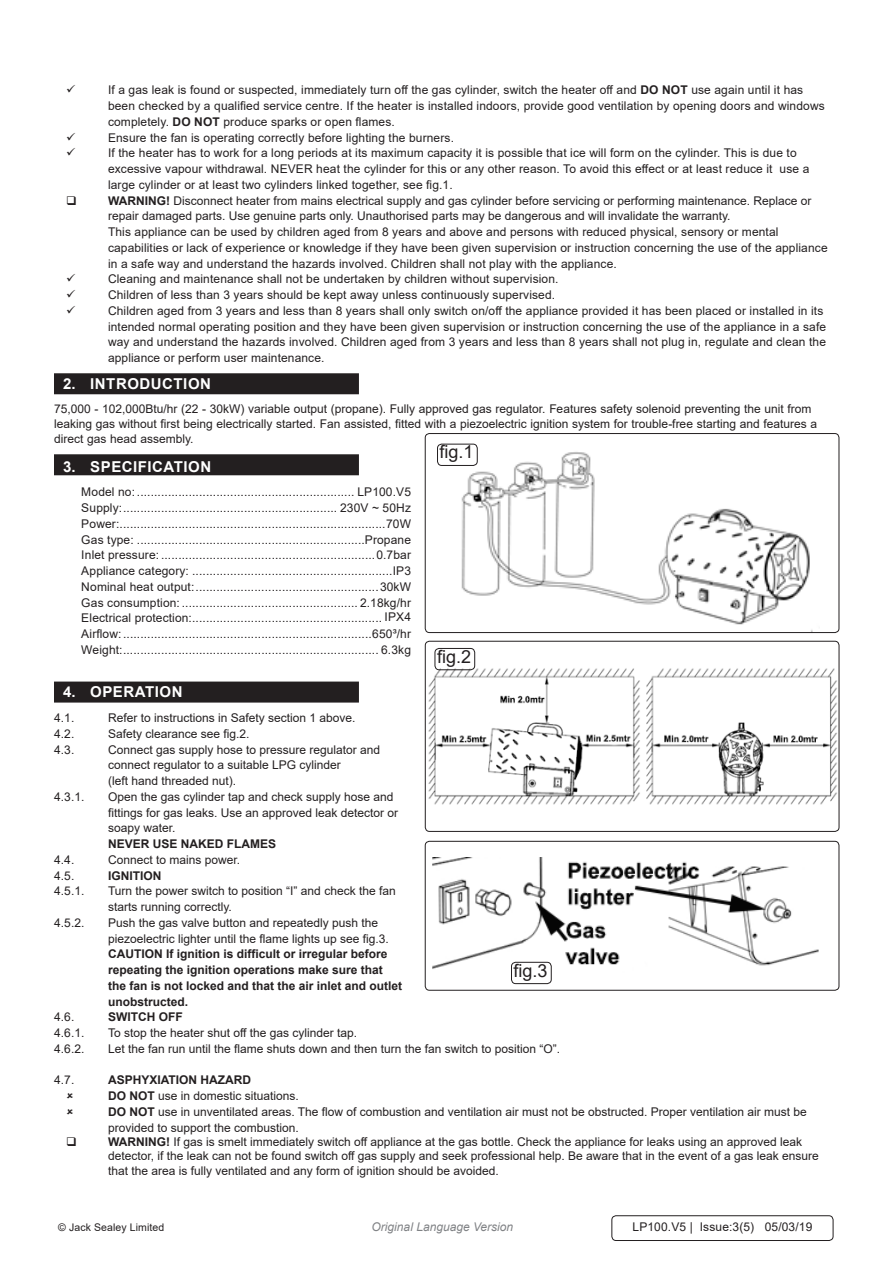
<style>
.page{position:relative;width:893px;height:1263px;background:#fff}
.page>*{position:absolute;margin:0;border:0;box-sizing:border-box;transform-origin:0 0}
.t1{font:18px "Arial";color:#231f20}
.t2{font:700 15px "Arial";letter-spacing:.035em;color:#fff}
.Body{font:12px/15.8px "Arial";color:#231f20}
.Specifications__Tabb{font:12px "Arial";letter-spacing:.01em;color:#231f20}
.Body-2{font:700 12px "Arial";color:#231f20}
.Body__Footer{font:12px "Arial";letter-spacing:.01em;color:#231f20}
.t3{font:italic 12px "Arial";color:#808285}
.Body__Justified__7pt{font:10.5px "Arial";letter-spacing:.01em;color:#231f20}
.s1{font-weight:700}
</style>
<div class="page">
<div style="left:54px;top:373px;width:305px;height:21px;background:#231f20"></div>
<div style="left:54px;top:454px;width:305px;height:21px;background:#231f20"></div>
<div style="left:54px;top:681px;width:305px;height:21px;background:#231f20"></div>
<img style="left:445px;top:443px;width:368px;height:188px">
<div style="left:425px;top:433px;width:414px;height:200px;border:1px solid #231f20;border-radius:4px"></div>
<img style="left:428px;top:665px;width:409px;height:140px">
<div style="left:425px;top:641px;width:414px;height:191px;border:1px solid #231f20;border-radius:4px"></div>
<img style="left:432px;top:857px;width:387px;height:112px">
<div style="left:425px;top:841px;width:414px;height:149px;border:1px solid #231f20;border-radius:4px"></div>
<div style="left:437px;top:444px;width:41px;height:22px;border:1px solid #231f20;border-radius:4px"></div>
<div style="left:435px;top:648px;width:40px;height:22px;border:1px solid #231f20;border-radius:4px"></div>
<div style="left:511px;top:962px;width:41px;height:22px;border:1px solid #231f20;border-radius:4px"></div>
<div style="left:611px;top:1215px;width:222px;height:26px;border:1px solid #231f20;border-radius:4px"></div>
<p class="Body" style="left:108px;top:82px;width:718px">If a gas leak is found or suspected, immediately turn off the gas cylinder, switch the heater off and <span class="s1">DO NOT</span> use again until it has been checked by a qualified service centre. If the heater is installed indoors, provide good ventilation by opening doors and windows completely. <span class="s1">DO NOT</span> produce sparks or open flames.</p>
<p class="Body" style="left:108px;top:129px;width:347px">Ensure the fan is operating correctly before lighting the burners.</p>
<p class="Body" style="left:108px;top:145px;width:703px">If the heater has to work for a long periods at its maximum capacity it is possible that ice will form on the cylinder. This is due to excessive vapour withdrawal. NEVER heat the cylinder for this or any other reason. To avoid this effect or at least reduce it use a large cylinder or at least two cylinders linked together, see fig.1.</p>
<p class="Body" style="left:108px;top:192px;width:705px"><span class="s1">WARNING!</span> Disconnect heater from mains electrical supply and gas cylinder before servicing or performing maintenance. Replace or repair damaged parts. Use genuine parts only. Unauthorised parts may be dangerous and will invalidate the warranty.</p>
<p class="Body" style="left:108px;top:224px;width:721px">This appliance can be used by children aged from 8 years and above and persons with reduced physical, sensory or mental capabilities or lack of experience or knowledge if they have been given supervision or instruction concerning the use of the appliance in a safe way and understand the hazards involved. Children shall not play with the appliance.</p>
<p class="Body" style="left:108px;top:271px;width:452px">Cleaning and maintenance shall not be undertaken by children without supervision.</p>
<p class="Body" style="left:108px;top:287px;width:449px">Children of less than 3 years should be kept away unless continuously supervised.</p>
<p class="Body" style="left:108px;top:303px;width:720px">Children aged from 3 years and less than 8 years shall only switch on/off the appliance provided it has been placed or installed in its intended normal operating position and they have been given supervision or instruction concerning the use of the appliance in a safe way and understand the hazards involved. Children aged from 3 years and less than 8 years shall not plug in, regulate and clean the appliance or perform user maintenance.</p>
<p class="t2" style="left:63px;top:373px;width:149px">2. INTRODUCTION</p>
<p class="Body" style="left:54px;top:401px;width:759px">75,000 - 102,000Btu/hr (22 - 30kW) variable output (propane). Fully approved gas regulator. Features safety solenoid preventing the unit from</p>
<p class="Body" style="left:54px;top:416px;width:765px;line-height:15px">leaking gas without first being electrically started. Fan assisted, fitted with a piezoelectric ignition system for trouble-free starting and features a direct gas head assembly.</p>
<p class="t2" style="left:63px;top:456px;width:150px">3. SPECIFICATION</p>
<p class="Specifications__Tabb" style="left:81px;top:484px;width:331px">Model no: ............................................................... LP100.V5</p>
<p class="Specifications__Tabb" style="left:81px;top:500px;width:331px">Supply:.............................................................. 230V ~ 50Hz</p>
<p class="Specifications__Tabb" style="left:81px;top:515px;width:331px">Power:.............................................................................70W</p>
<p class="Specifications__Tabb" style="left:81px;top:531px;width:331px">Gas type: ..................................................................Propane</p>
<p class="Specifications__Tabb" style="left:81px;top:547px;width:331px">Inlet pressure: ..............................................................0.7bar</p>
<p class="Specifications__Tabb" style="left:81px;top:563px;width:331px">Appliance category: ..........................................................IP3</p>
<p class="Specifications__Tabb" style="left:81px;top:578px;width:331px">Nominal heat output:.....................................................30kW</p>
<p class="Specifications__Tabb" style="left:81px;top:594px;width:331px">Gas consumption: ................................................... 2.18kg/hr</p>
<p class="Specifications__Tabb" style="left:81px;top:610px;width:331px">Electrical protection:....................................................... IPX4</p>
<p class="Specifications__Tabb" style="left:81px;top:626px;width:331px">Airflow:........................................................................650³/hr</p>
<p class="Specifications__Tabb" style="left:81px;top:641px;width:331px">Weight:.......................................................................... 6.3kg</p>
<p class="t2" style="left:63px;top:681px;width:121px">4. OPERATION</p>
<p class="Body" style="left:54px;top:710px;width:22px">4.1.</p>
<p class="Body" style="left:108px;top:710px;width:249px">Refer to instructions in Safety section 1 above.</p>
<p class="Body" style="left:54px;top:726px;width:22px">4.2.</p>
<p class="Body" style="left:108px;top:726px;width:143px">Safety clearance see fig.2.</p>
<p class="Body" style="left:54px;top:741px;width:22px">4.3.</p>
<p class="Body" style="left:108px;top:741px;width:274px">Connect gas supply hose to pressure regulator and</p>
<p class="Body" style="left:108px;top:757px;width:234px">connect regulator to a suitable LPG cylinder</p>
<p class="Body" style="left:108px;top:773px;width:130px">(left hand threaded nut).</p>
<p class="Body" style="left:54px;top:789px;width:32px">4.3.1.</p>
<p class="Body" style="left:108px;top:789px;width:287px">Open the gas cylinder tap and check supply hose and</p>
<p class="Body" style="left:108px;top:804px;width:292px">fittings for gas leaks. Use an approved leak detector or</p>
<p class="Body" style="left:108px;top:820px;width:69px">soapy water.</p>
<p class="Body-2" style="left:108px;top:835px;width:170px">NEVER USE NAKED FLAMES</p>
<p class="Body" style="left:54px;top:852px;width:22px">4.4.</p>
<p class="Body" style="left:108px;top:852px;width:134px">Connect to mains power.</p>
<p class="Body" style="left:54px;top:867px;width:22px">4.5.</p>
<p class="Body-2" style="left:108px;top:867px;width:55px">IGNITION</p>
<p class="Body" style="left:54px;top:883px;width:32px">4.5.1.</p>
<p class="Body" style="left:108px;top:883px;width:289px">Turn the power switch to position “I” and check the fan</p>
<p class="Body" style="left:108px;top:899px;width:125px">starts running correctly.</p>
<p class="Body" style="left:54px;top:915px;width:32px">4.5.2.</p>
<p class="Body" style="left:108px;top:915px;width:272px">Push the gas valve button and repeatedly push the</p>
<p class="Body" style="left:108px;top:930px;width:282px">piezoelectric lighter until the flame lights up see fig.3.</p>
<p class="Body-2" style="left:108px;top:946px;width:281px">CAUTION If ignition is difficult or irregular before</p>
<p class="Body-2" style="left:108px;top:961px;width:276px">repeating the ignition operations make sure that</p>
<p class="Body-2" style="left:108px;top:977px;width:296px">the fan is not locked and that the air inlet and outlet</p>
<p class="Body-2" style="left:108px;top:993px;width:82px">unobstructed.</p>
<p class="Body" style="left:54px;top:1009px;width:22px">4.6.</p>
<p class="Body-2" style="left:108px;top:1009px;width:76px">SWITCH OFF</p>
<p class="Body" style="left:54px;top:1025px;width:32px">4.6.1.</p>
<p class="Body" style="left:108px;top:1025px;width:251px">To stop the heater shut off the gas cylinder tap.</p>
<p class="Body" style="left:54px;top:1041px;width:32px">4.6.2.</p>
<p class="Body" style="left:108px;top:1041px;width:454px">Let the fan run until the flame shuts down and then turn the fan switch to position “O”.</p>
<p class="Body" style="left:54px;top:1072px;width:22px">4.7.</p>
<p class="Body-2" style="left:108px;top:1072px;width:145px">ASPHYXIATION HAZARD</p>
<p class="Body" style="left:108px;top:1088px;width:192px"><span class="s1">DO NOT</span> use in domestic situations.</p>
<p class="Body" style="left:108px;top:1104px;width:700px"><span class="s1">DO NOT</span> use in unventilated areas. The flow of combustion and ventilation air must not be obstructed. Proper ventilation air must be provided to support the combustion.</p>
<p class="Body" style="left:108px;top:1134px;width:712px;line-height:14.4px"><span class="s1">WARNING!</span> If gas is smelt immediately switch off appliance at the gas bottle. Check the appliance for leaks using an approved leak detector, if the leak can not be found switch off gas supply and seek professional help. Be aware that in the event of a gas leak ensure that the area is fully ventilated and any form of ignition should be avoided.</p>
<p class="t1" style="left:440px;top:440px;width:36px">fig.1</p>
<p class="t1" style="left:437px;top:644px;width:36px">fig.2</p>
<p class="t1" style="left:514px;top:958px;width:36px">fig.3</p>
<p class="Body__Justified__7pt" style="left:58px;top:1219px;width:108px">© Jack Sealey Limited</p>
<p class="t3" style="left:372px;top:1219px;width:143px">Original Language Version</p>
<p class="Body__Footer" style="left:632px;top:1218px;width:181px">LP100.V5 | Issue:3(5) 05/03/19</p>
</div>
